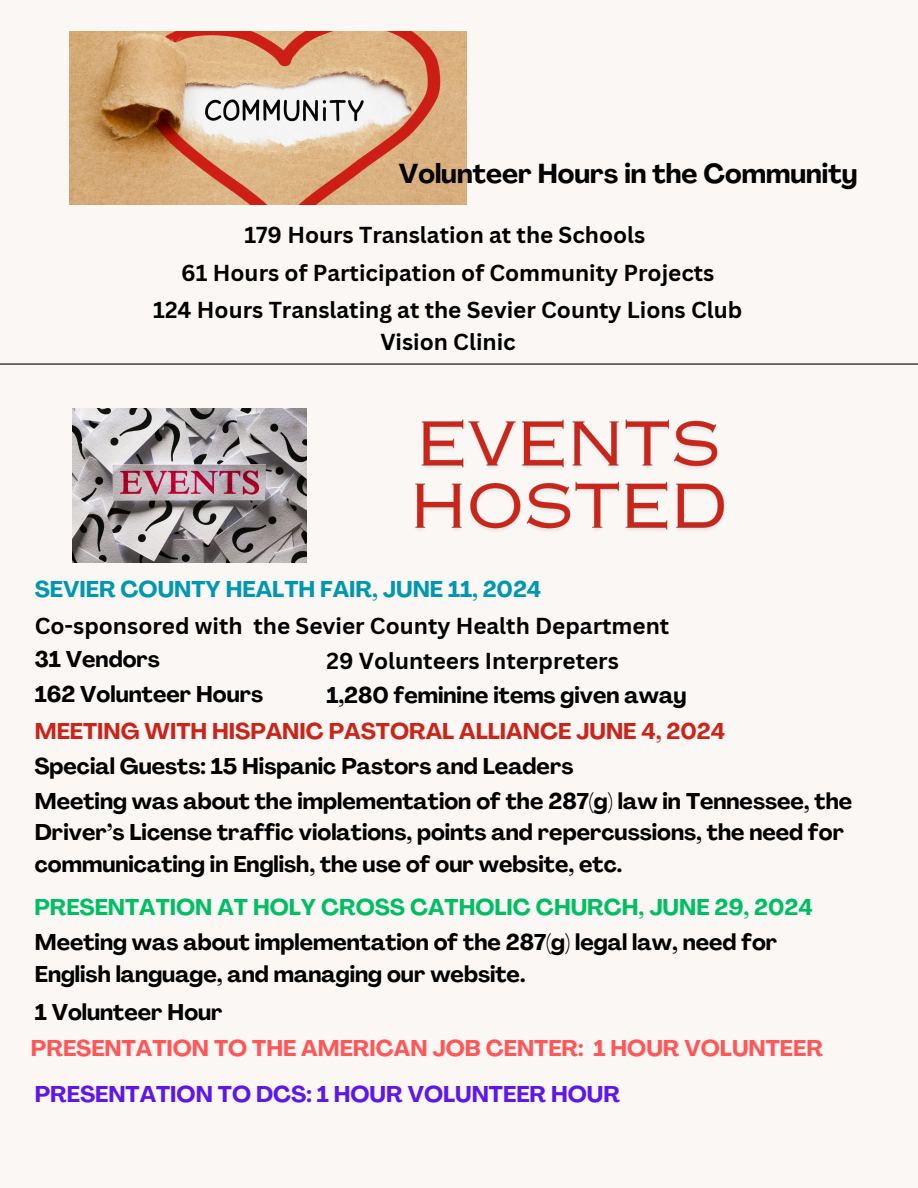
<style>
.page{position:relative;width:918px;height:1188px;background:#faf7f5}
.page>*{position:absolute;margin:0;border:0;box-sizing:border-box;transform-origin:0 0}
.t1{font:700 27px "Agrandir";color:#000}
.t2{font:700 22.5px/31.5px "Agrandir";color:#000}
.t3{font:700 22.5px/31.5px "Canva Sans";color:#000;text-align:center}
.t4{font:700 22.5px "Agrandir";color:#00bf63}
.t5{font:700 22.5px "Agrandir";color:#ff5757}
.t6{font:700 22.5px "Agrandir";color:#cb251a}
.t7{font:700 22.5px "Agrandir";color:#5e17eb}
.t8{font:700 22.5px "Agrandir";color:#0097b2}
</style>
<div class="page">
<hr style="left:0;top:363px;width:918px;height:2px;background:#000">
<img style="left:69px;top:31px;width:397px;height:174px">
<img style="left:72px;top:408px;width:234px;height:155px">
<img style="left:415px;top:419px;width:309px;height:112px">
<p class="t1" style="left:399px;top:162px;width:460px">Volunteer Hours in the Community</p>
<h2 class="t3" style="left:244px;top:218px;width:402px">179 Hours Translation at the Schools</h2>
<p class="t3" style="left:181px;top:256px;width:535px">61 Hours of Participation of Community Projects</p>
<p class="t3" style="left:153px;top:294px;width:591px">124 Hours Translating at the Sevier County Lions Club<br>Vision Clinic</p>
<p class="t8" style="left:35px;top:580px;width:508px">SEVIER COUNTY HEALTH FAIR, JUNE 11, 2024</p>
<p class="t3" style="left:35px;top:610px;width:636px">Co-sponsored with the Sevier County Health Department</p>
<h3 class="t2" style="left:35px;top:646px;width:127px">31 Vendors</h3>
<p class="t3" style="left:327px;top:645px;width:294px">29 Volunteers Interpreters</p>
<p class="t2" style="left:35px;top:681px;width:230px">162 Volunteer Hours</p>
<p class="t6" style="left:35px;top:722px;width:692px">MEETING WITH HISPANIC PASTORAL ALLIANCE JUNE 4, 2024</p>
<p class="t2" style="left:34px;top:753px;width:541px">Special Guests: 15 Hispanic Pastors and Leaders</p>
<p class="t2" style="left:35px;top:788px;width:819px">Meeting was about the implementation of the 287(g) law in Tennessee, the<br>Driver’s License traffic violations, points and repercussions, the need for communicating in English, the use of our website, etc.</p>
<h3 class="t4" style="left:34px;top:898px;width:780px">PRESENTATION AT HOLY CROSS CATHOLIC CHURCH, JUNE 29, 2024</h3>
<p class="t2" style="left:35px;top:929px;width:744px">Meeting was about implementation of the 287(g) legal law, need for<br>English language, and managing our website.</p>
<p class="t2" style="left:35px;top:999px;width:189px">1 Volunteer Hour</p>
<h3 class="t5" style="left:31px;top:1039px;width:793px">PRESENTATION TO THE AMERICAN JOB CENTER: 1 HOUR VOLUNTEER</h3>
<p class="t7" style="left:35px;top:1085px;width:587px">PRESENTATION TO DCS: 1 HOUR VOLUNTEER HOUR</p>
<p class="t2" style="left:327px;top:682px;width:361px">1,280 feminine items given away</p>
</div>
